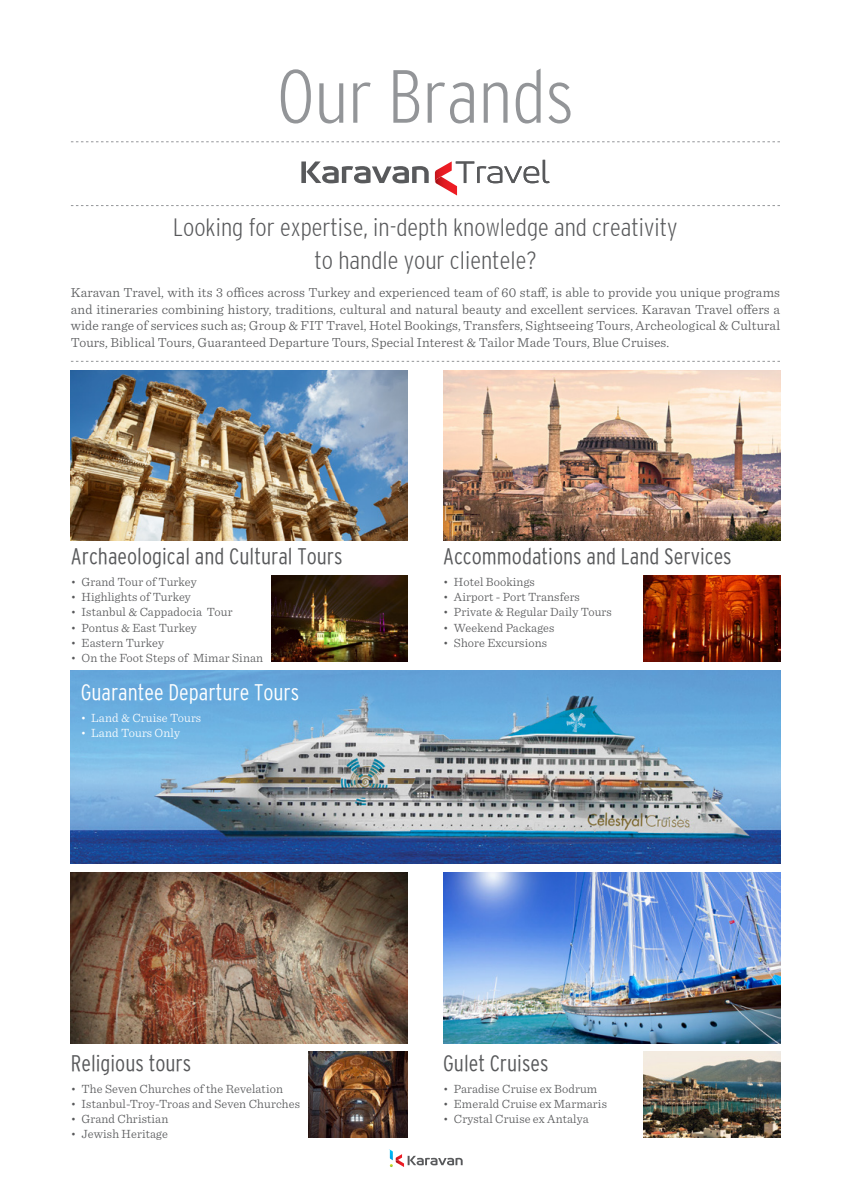
<style>
.page{position:relative;width:851px;height:1191px;background:#fff}
.page>*{position:absolute;margin:0;border:0;box-sizing:border-box;transform-origin:0 0}
.t1{font:300 75px "Interstate Con TX Extra";color:#939598}
.t2{font:300 25px/32.5px "Interstate Con TX Extra";color:#58595b;text-align:center}
.t3{font:22.5px "Interstate Con TX Light";color:#58595b}
.t4{font:22.5px "Interstate Con TX Light";color:#fff}
.t5{font:300 13.75px/16.5px "Sentinel";letter-spacing:.01em;color:#58595b;text-align:justify}
.t6{font:300 12.5px "Sentinel";letter-spacing:.01em;color:#58595b}
.t7{font:300 12.5px "Sentinel";letter-spacing:.01em;color:#fff}
</style>
<div class="page">
<svg style="left:389px;top:1149px;width:73px;height:18px"></svg>
<img style="left:71px;top:670px;width:709px;height:193px">
<svg style="left:71px;top:141px;width:709px;height:1px"></svg>
<svg style="left:71px;top:205px;width:709px;height:1px"></svg>
<svg style="left:71px;top:361px;width:709px;height:1px"></svg>
<svg style="left:435px;top:160px;width:114px;height:35px"></svg>
<svg style="left:301px;top:161px;width:127px;height:22px"></svg>
<img style="left:71px;top:370px;width:336px;height:170px">
<img style="left:443px;top:370px;width:337px;height:170px">
<img style="left:71px;top:873px;width:336px;height:170px">
<img style="left:443px;top:873px;width:337px;height:170px">
<img style="left:271px;top:575px;width:136px;height:86px">
<img style="left:308px;top:1051px;width:99px;height:86px">
<img style="left:643px;top:575px;width:137px;height:86px">
<img style="left:643px;top:1051px;width:137px;height:86px">
<h1 class="t1" style="left:277px;top:54px;width:298px">Our Brands</h1>
<h2 class="t2" style="left:173px;top:211px;width:506px">Looking for expertise, in-depth knowledge and creativity to handle your clientele?</h2>
<p class="t5" style="left:71px;top:283px;width:710px">Karavan Travel, with its 3 offices across Turkey and experienced team of 60 staff, is able to provide you unique programs and itineraries combining history, traditions, cultural and natural beauty and excellent services. Karavan Travel offers a wide range of services such as; Group &amp; FIT Travel, Hotel Bookings, Transfers, Sightseeing Tours, Archeological &amp; Cultural Tours, Biblical Tours, Guaranteed Departure Tours, Special Interest &amp; Tailor Made Tours, Blue Cruises.</p>
<h3 class="t3" style="left:71px;top:544px;width:273px">Archaeological and Cultural Tours</h3>
<p class="t6" style="left:71px;top:573px;width:127px">• Grand Tour of Turkey</p>
<p class="t6" style="left:71px;top:588px;width:121px">• Highlights of Turkey</p>
<p class="t6" style="left:71px;top:603px;width:163px">• Istanbul &amp; Cappadocia Tour</p>
<p class="t6" style="left:71px;top:618px;width:127px">• Pontus &amp; East Turkey</p>
<p class="t6" style="left:71px;top:633px;width:95px">• Eastern Turkey</p>
<p class="t6" style="left:71px;top:648px;width:194px">• On the Foot Steps of Mimar Sinan</p>
<h3 class="t4" style="left:81px;top:679px;width:220px">Guarantee Departure Tours</h3>
<p class="t7" style="left:81px;top:708px;width:122px">• Land &amp; Cruise Tours</p>
<p class="t7" style="left:81px;top:723px;width:101px">• Land Tours Only</p>
<h3 class="t3" style="left:443px;top:544px;width:290px">Accommodations and Land Services</h3>
<p class="t6" style="left:443px;top:573px;width:93px">• Hotel Bookings</p>
<p class="t6" style="left:443px;top:588px;width:138px">• Airport - Port Transfers</p>
<p class="t6" style="left:443px;top:603px;width:170px">• Private &amp; Regular Daily Tours</p>
<p class="t6" style="left:443px;top:618px;width:113px">• Weekend Packages</p>
<p class="t6" style="left:443px;top:633px;width:105px">• Shore Excursions</p>
<h3 class="t3" style="left:71px;top:1050px;width:122px">Religious tours</h3>
<p class="t6" style="left:71px;top:1079px;width:213px">• The Seven Churches of the Revelation</p>
<p class="t6" style="left:71px;top:1094px;width:231px">• Istanbul-Troy-Troas and Seven Churches</p>
<p class="t6" style="left:71px;top:1109px;width:99px">• Grand Christian</p>
<p class="t6" style="left:71px;top:1124px;width:98px">• Jewish Heritage</p>
<h3 class="t3" style="left:443px;top:1050px;width:107px">Gulet Cruises</h3>
<p class="t6" style="left:443px;top:1079px;width:155px">• Paradise Cruise ex Bodrum</p>
<p class="t6" style="left:443px;top:1094px;width:165px">• Emerald Cruise ex Marmaris</p>
<p class="t6" style="left:443px;top:1109px;width:147px">• Crystal Cruise ex Antalya</p>
</div>
